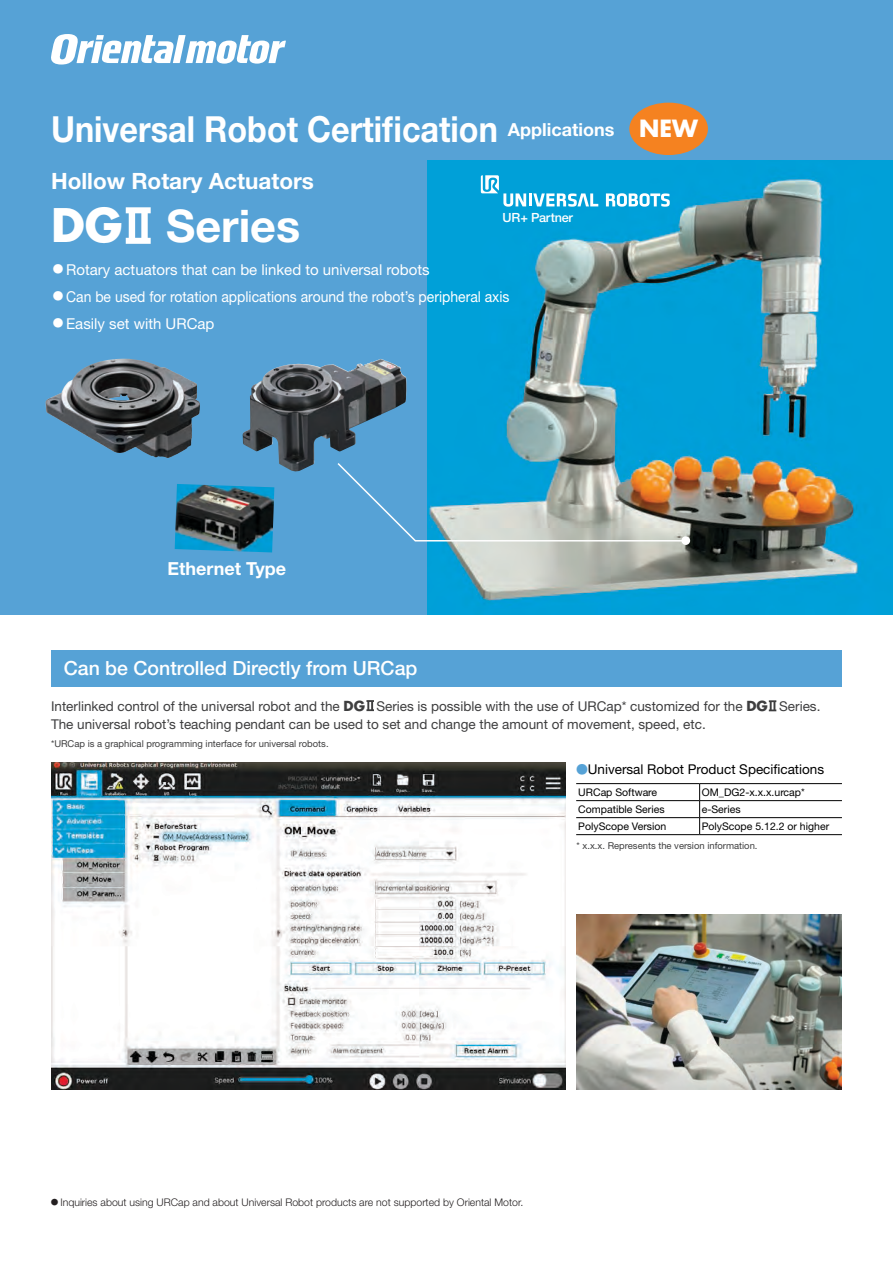
<style>
.page{position:relative;width:893px;height:1263px;background:#fff}
.page>*{position:absolute;margin:0;border:0;box-sizing:border-box;transform-origin:0 0}
.t1{font:700 45px "Helvetica Neue LT Std";color:#fff}
.t2{font:700 45px "Futura Std";color:#fff}
.t3{font:700 36px "Helvetica Neue LT Std";color:#fff;scale:.9 1}
.t4{font:700 23.1px "Futura Std";color:#fff}
.t5{font:700 22.5px "Helvetica Neue LT Std";color:#fff}
.t6{font:500 19.5px "Helvetica Neue LT Std";color:#fff}
.t7{font:700 18px "Helvetica Neue LT Std";color:#fff}
.t8{font:15px "Helvetica Neue LT Std";color:#fff}
.t9{font:15px "Helvetica Neue LT Std";color:#fff;scale:.93 1}
.t10{font:13.5px/18px "Helvetica Neue LT Std";color:#3e3e3f}
.t11{font:13.5px "Helvetica Neue LT Std";color:#000}
.t12{font:500 12.6px "Helvetica Neue LT Std";letter-spacing:-.01em;color:#fff}
.t13{font:12px "European Pi Std 1";color:#fff}
.t14{font:10.5px "Helvetica Neue LT Std";color:#000}
.t15{font:300 10.5px "Helvetica Neue LT Std";color:#231f20}
.t16{font:9.45px "Helvetica Neue LT Std";color:#3e3e3f}
.t17{font:8.4px "European Pi Std 1";color:#231f20}
.s1{font-family:"Futura Std";font-weight:700}
.s2{color:#56a2d6}
</style>
<div class="page">
<div style="left:0;top:0;width:893px;height:614px;background:#56a2d6"></div>
<svg style="left:51px;top:34px;width:235px;height:31px"></svg>
<div style="left:629px;top:103px;width:79px;height:52px;background:#f58220;border-radius:50%"></div>
<img style="left:427px;top:160px;width:466px;height:454px">
<img style="left:243px;top:359px;width:164px;height:113px">
<img style="left:45px;top:359px;width:155px;height:99px">
<img style="left:175px;top:484px;width:99px;height:68px">
<div style="left:51px;top:650px;width:791px;height:37px;background:#56a2d6"></div>
<img style="left:51px;top:763px;width:515px;height:326px">
<hr style="left:576px;top:783px;width:124px;height:1px;background:#000">
<hr style="left:700px;top:783px;width:142px;height:1px;background:#000">
<svg style="left:699px;top:784px;width:1px;height:50px"></svg>
<hr style="left:700px;top:800px;width:142px;height:1px;background:#000">
<hr style="left:700px;top:817px;width:142px;height:1px;background:#000">
<hr style="left:700px;top:834px;width:142px;height:1px;background:#000">
<hr style="left:576px;top:800px;width:124px;height:1px;background:#000">
<hr style="left:576px;top:817px;width:124px;height:1px;background:#000">
<hr style="left:576px;top:834px;width:124px;height:1px;background:#000">
<svg style="left:336px;top:461px;width:350px;height:81px"></svg>
<div style="left:681px;top:536px;width:9px;height:9px;background:#fff;border-radius:50%"></div>
<svg style="left:606px;top:193px;width:64px;height:14px"></svg>
<svg style="left:481px;top:175px;width:117px;height:32px;background:#3ab5e0"></svg>
<img style="left:577px;top:914px;width:265px;height:175px">
<svg style="left:366px;top:700px;width:8px;height:11px"></svg>
<svg style="left:769px;top:700px;width:7px;height:11px"></svg>
<svg style="left:126px;top:207px;width:25px;height:37px"></svg>
<h2 class="t3" style="left:51px;top:107px;width:369px">Universal Robot Certi</h2>
<h3 class="t5" style="left:51px;top:167px;width:264px">Hollow Rotary Actuators</h3>
<h1 class="t2" style="left:51px;top:196px;width:73px">DG</h1>
<h1 class="t1" style="left:166px;top:199px;width:136px">Series</h1>
<h2 class="t3" style="left:402px;top:107px;width:108px">cation</h2>
<h3 class="t7" style="left:508px;top:118px;width:108px">Applications</h3>
<p class="t12" style="left:503px;top:210px;width:72px">UR+ Partner</p>
<p class="t8" style="left:66px;top:260px;width:365px">Rotary actuators that can be linked to universal robots</p>
<p class="t13" style="left:53px;top:264px;width:12px">●</p>
<p class="t9" style="left:66px;top:287px;width:478px">Can be used for rotation applications around the robot s’ peripheral axis</p>
<p class="t13" style="left:53px;top:291px;width:12px">●</p>
<p class="t8" style="left:66px;top:314px;width:150px">Easily set with URCap</p>
<p class="t13" style="left:53px;top:318px;width:12px">●</p>
<h3 class="t4" style="left:639px;top:113px;width:60px">NEW</h3>
<h3 class="t7" style="left:167px;top:557px;width:120px">Ethernet Type</h3>
<h3 class="t6" style="left:64px;top:656px;width:355px">Can be Controlled Directly from URCap</h3>
<p class="t10" style="left:51px;top:697px;width:656px">Interlinked control of the universal robot and the <span class="s1">DG<br></span>The universal robot s’ teaching pendant can be used to set and change the amount of movement, speed, etc.</p>
<p class="t16" style="left:51px;top:738px;width:279px">*URCap is a graphical programming interface for universal robots.</p>
<p class="t14" style="left:702px;top:785px;width:105px">OM_DG2- .x.x.x urcap*</p>
<p class="t10" style="left:376px;top:697px;width:393px">Series is possible with the use of URCap* customized for the <span class="s1">DG</span></p>
<p class="t10" style="left:779px;top:697px;width:43px">Series.</p>
<p class="t11" style="left:577px;top:761px;width:198px"><span class="s2">●</span>Universal Robot Product Speci</p>
<p class="t11" style="left:780px;top:761px;width:45px">cations</p>
<p class="t14" style="left:578px;top:785px;width:80px">URCap Software</p>
<p class="t14" style="left:578px;top:803px;width:88px">Compatible Series</p>
<p class="t14" style="left:578px;top:820px;width:90px">PolyScope Version</p>
<p class="t14" style="left:702px;top:803px;width:40px">-e Series</p>
<p class="t14" style="left:702px;top:820px;width:129px">PolyScope 5.12.2 or higher</p>
<p class="t16" style="left:577px;top:840px;width:182px">* .x.x.x Represents the version information.</p>
<p class="t15" style="left:60px;top:1195px;width:464px">Inquiries about using URCap and about Universal Robot products are not supported by Oriental Motor.</p>
<p class="t17" style="left:51px;top:1198px;width:9px">●</p>
</div>
